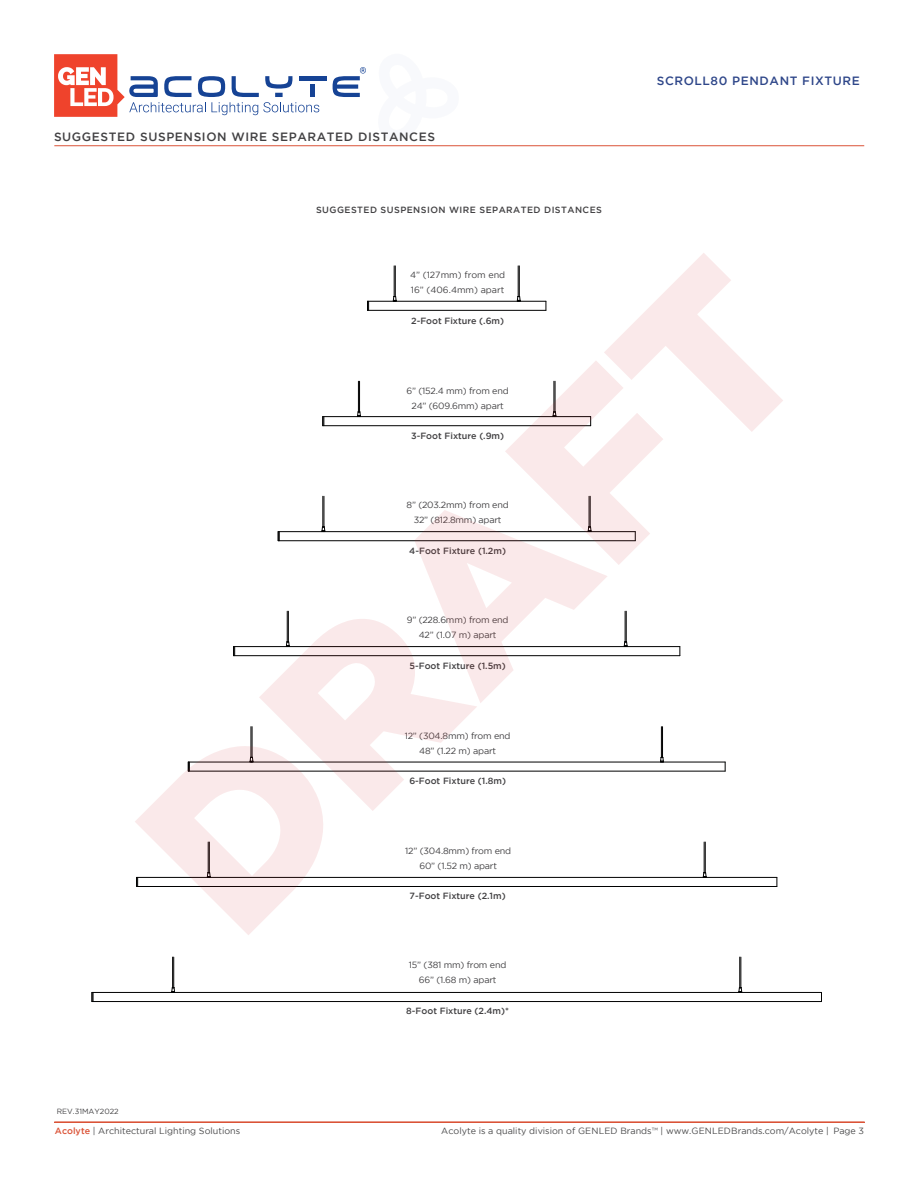
<style>
.page{position:relative;width:918px;height:1188px;background:#fff}
.page>*{position:absolute;margin:0;border:0;box-sizing:border-box;transform-origin:0 0}
.t1{font:500 12px "Gotham";letter-spacing:.05em;color:#414042}
.t2{font:500 12px "Gotham";letter-spacing:.05em;color:#2e4689}
.t3{font:9px/15px "Gotham";letter-spacing:-.02em;color:#414042;text-align:center}
.t4{font:500 9px "Gotham";color:#414042}
.t5{font:9px "Gotham";color:#4a4a4b}
.t6{font:500 9px "Gotham";letter-spacing:.05em;color:#414042}
.t7{font:9px/15px "Gotham";color:#414042}
.t8{font:7.5px "Gotham";color:#414042}
.s1{font-weight:500;color:#db5337}
.s2{color:#58595b}
</style>
<div class="page">
<hr style="left:54px;top:145px;width:810px;height:1px;background:#db5337">
<svg style="left:54px;top:54px;width:265px;height:63px"></svg>
<div style="left:310px;top:85px;width:5px;height:12px;background:#164395"></div>
<hr style="left:299px;top:76px;width:27px;height:4px;background:#164395">
<svg style="left:333px;top:67px;width:33px;height:30px"></svg>
<hr style="left:54px;top:1122px;width:811px;height:1px;background:#db5337">
<hr style="left:741px;top:957px;width:1px;height:31px;background:#000101">
<hr style="left:739px;top:957px;width:1px;height:31px;background:#000101">
<svg style="left:739px;top:987px;width:3px;height:5px"></svg>
<hr style="left:173px;top:957px;width:1px;height:31px;background:#000101">
<hr style="left:172px;top:957px;width:1px;height:31px;background:#000101">
<svg style="left:172px;top:987px;width:3px;height:5px"></svg>
<svg style="left:92px;top:993px;width:2px;height:8px"></svg>
<hr style="left:92px;top:1001px;width:729px;height:1px;background:#000101">
<hr style="left:92px;top:992px;width:729px;height:1px;background:#000101">
<svg style="left:135px;top:253px;width:648px;height:682px"></svg>
<h1 class="t1" style="left:54px;top:129px;width:383px">SUGGESTED SUSPENSION WIRE SEPARATED DISTANCES</h1>
<p class="t6" style="left:316px;top:205px;width:287px">SUGGESTED SUSPENSION WIRE SEPARATED DISTANCES</p>
<p class="t7" style="left:410px;top:267px;width:97px">4” (127mm) from end<br>16” (406.4mm) apart</p>
<p class="t4" style="left:411px;top:315px;width:94px">2-Foot Fixture (.6m)</p>
<p class="t3" style="left:407px;top:383px;width:104px">6” (152.4 mm) from end<br>24” (609.6mm) apart</p>
<p class="t4" style="left:411px;top:430px;width:94px">3-Foot Fixture (.9m)</p>
<p class="t3" style="left:407px;top:497px;width:104px">8” (203.2mm) from end<br>32” (812.8mm) apart</p>
<p class="t4" style="left:409px;top:546px;width:98px">4-Foot Fixture (1.2m)</p>
<p class="t3" style="left:407px;top:612px;width:103px">9” (228.6mm) from end<br>42” (1.07 m) apart</p>
<p class="t4" style="left:410px;top:661px;width:98px">5-Foot Fixture (1.5m)</p>
<p class="t3" style="left:405px;top:728px;width:107px">12” (304.8mm) from end<br>48” (1.22 m) apart</p>
<p class="t4" style="left:409px;top:776px;width:98px">6-Foot Fixture (1.8m)</p>
<p class="t3" style="left:405px;top:844px;width:107px">12” (304.8mm) from end<br>60” (1.52 m) apart</p>
<p class="t4" style="left:410px;top:891px;width:98px">7-Foot Fixture (2.1m)</p>
<p class="t3" style="left:409px;top:957px;width:99px">15” (381 mm) from end<br>66” (1.68 m) apart</p>
<p class="t8" style="left:57px;top:1108px;width:63px">REV.31MAY2022</p>
<p class="t4" style="left:406px;top:1006px;width:104px">8-Foot Fixture (2.4m)*</p>
<h1 class="t2" style="left:657px;top:74px;width:205px">SCROLL80 PENDANT FIXTURE</h1>
<p class="t5" style="left:55px;top:1126px;width:187px"><span class="s1">Acolyte</span> | Architectural Lighting Solutions</p>
<p class="t5" style="left:441px;top:1126px;width:424px">Acolyte is a quality division of GENLED Brands<span class="s2">™</span> | www.GENLEDBrands.com/Acolyte | Page 3</p>
</div>
